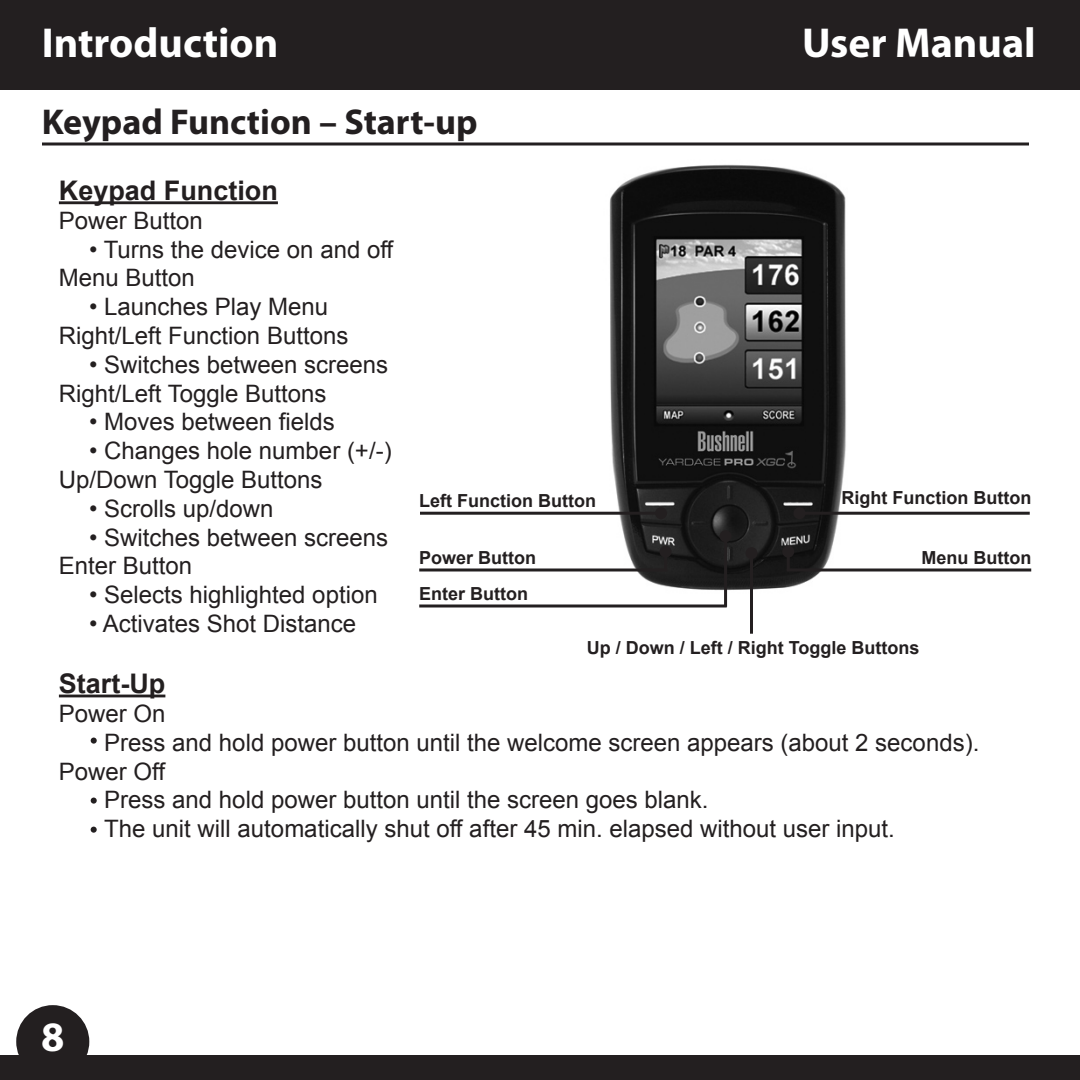
<style>
.page{position:relative;width:1080px;height:1080px;background:#fff}
.page>*{position:absolute;margin:0;border:0;box-sizing:border-box;transform-origin:0 0}
.t1{font:700 42px "Myriad Pro";color:#fff}
.t2{font:700 36px "Myriad Pro";color:#231f20}
.t3{font:700 27px "Arial";color:#231f20}
.t4{font:24px "Arial";color:#231f20}
.t5{font:700 18px "Arial";color:#231f20}
</style>
<div class="page">
<div style="left:0;top:0;width:1080px;height:90px;background:#231f20"></div>
<div style="left:0;top:1055px;width:1080px;height:25px;background:#231f20"></div>
<div style="left:16px;top:1005px;width:73px;height:73px;background:#231f20;border-radius:50%"></div>
<hr style="left:59px;top:201px;width:219px;height:3px;background:#231f20">
<hr style="left:59px;top:695px;width:106px;height:2px;background:#231f20">
<svg style="left:42px;top:142px;width:987px;height:4px;background:#595657"></svg>
<svg style="left:91px;top:738px;width:6px;height:6px"></svg>
<svg style="left:91px;top:798px;width:6px;height:6px"></svg>
<img style="left:590px;top:164px;width:278px;height:437px">
<hr style="left:664px;top:552px;width:3px;height:19px;background:#231f20">
<div style="left:660px;top:546px;width:12px;height:12px;background:#231f20;border-radius:50%"></div>
<hr style="left:750px;top:553px;width:3px;height:81px;background:#231f20">
<div style="left:746px;top:547px;width:12px;height:12px;background:#231f20;border-radius:50%"></div>
<hr style="left:420px;top:512px;width:241px;height:3px;background:#231f20">
<div style="left:655px;top:507px;width:12px;height:12px;background:#231f20;border-radius:50%"></div>
<svg style="left:419px;top:568px;width:248px;height:4px"></svg>
<hr style="left:787px;top:552px;width:3px;height:19px;background:#231f20">
<div style="left:782px;top:546px;width:12px;height:12px;background:#231f20;border-radius:50%"></div>
<hr style="left:800px;top:512px;width:230px;height:3px;background:#231f20">
<div style="left:794px;top:507px;width:12px;height:12px;background:#231f20;border-radius:50%"></div>
<svg style="left:787px;top:568px;width:244px;height:4px"></svg>
<hr style="left:724px;top:536px;width:3px;height:71px;background:#231f20">
<div style="left:720px;top:530px;width:12px;height:12px;background:#231f20;border-radius:50%"></div>
<svg style="left:419px;top:604px;width:308px;height:4px"></svg>
<svg style="left:91px;top:827px;width:6px;height:6px"></svg>
<p class="t1" style="left:42px;top:16px;width:238px">Introduction</p>
<p class="t1" style="left:802px;top:16px;width:235px">User Manual</p>
<p class="t2" style="left:42px;top:98px;width:437px">Keypad Function – Start-up</p>
<p class="t3" style="left:59px;top:173px;width:221px">Keypad Function</p>
<p class="t4" style="left:59px;top:205px;width:146px">Power Button</p>
<p class="t4" style="left:89px;top:233px;width:306px">• Turns the device on and off</p>
<p class="t4" style="left:59px;top:262px;width:138px">Menu Button</p>
<p class="t4" style="left:89px;top:291px;width:241px">• Launches Play Menu</p>
<p class="t4" style="left:59px;top:320px;width:291px">Right/Left Function Buttons</p>
<p class="t4" style="left:89px;top:349px;width:301px">• Switches between screens</p>
<p class="t4" style="left:59px;top:377px;width:269px">Right/Left Toggle Buttons</p>
<p class="t4" style="left:89px;top:406px;width:247px">• Moves between fields</p>
<p class="t4" style="left:89px;top:435px;width:304px">• Changes hole number (+/-)</p>
<p class="t4" style="left:59px;top:464px;width:265px">Up/Down Toggle Buttons</p>
<p class="t4" style="left:89px;top:493px;width:186px">• Scrolls up/down</p>
<p class="t4" style="left:89px;top:521px;width:301px">• Switches between screens</p>
<p class="t4" style="left:59px;top:550px;width:135px">Enter Button</p>
<p class="t4" style="left:89px;top:579px;width:290px">• Selects highlighted option</p>
<p class="t4" style="left:89px;top:608px;width:269px">• Activates Shot Distance</p>
<p class="t5" style="left:419px;top:489px;width:178px">Left Function Button</p>
<p class="t5" style="left:841px;top:485px;width:191px">Right Function Button</p>
<p class="t5" style="left:419px;top:546px;width:118px">Power Button</p>
<p class="t5" style="left:419px;top:582px;width:110px">Enter Button</p>
<p class="t5" style="left:921px;top:545px;width:111px">Menu Button</p>
<p class="t5" style="left:587px;top:635px;width:334px">Up / Down / Left / Right Toggle Buttons</p>
<p class="t3" style="left:59px;top:666px;width:108px">Start-Up</p>
<p class="t4" style="left:59px;top:698px;width:108px">Power On</p>
<p class="t4" style="left:104px;top:727px;width:877px">Press and hold power button until the welcome screen appears (about 2 seconds).</p>
<p class="t4" style="left:59px;top:755px;width:108px">Power Off</p>
<p class="t4" style="left:104px;top:784px;width:606px">Press and hold power button until the screen goes blank.</p>
<p class="t4" style="left:104px;top:813px;width:792px">The unit will automatically shut off after 45 min. elapsed without user input.</p>
<p class="t1" style="left:41px;top:1009px;width:25px">8</p>
</div>
